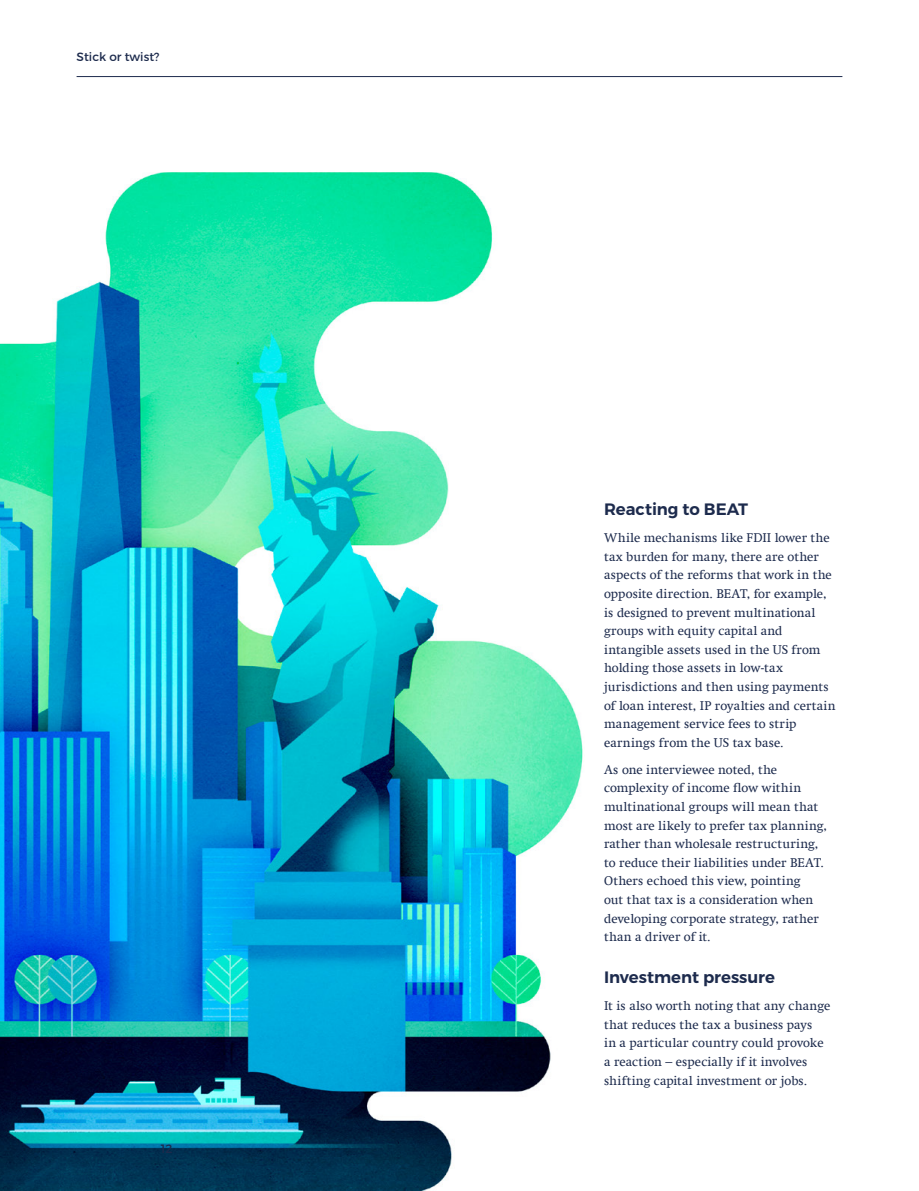
<style>
.page{position:relative;width:919px;height:1191px;background:#fff}
.page>*{position:absolute;margin:0;border:0;box-sizing:border-box;transform-origin:0 0}
.t1{font:600 16.5px "Montserrat";color:#1d2b4d}
.t2{font:12.75px/18.6px "Swift Com";letter-spacing:.01em;color:#1d2b4d}
.t3{font:12px "Montserrat";color:#1d2b4d}
</style>
<div class="page">
<img style="left:0;top:172px;width:583px;height:1019px">
<hr style="left:77px;top:76px;width:765px;height:1px;background:#1d2b4d">
<p class="t3" style="left:77px;top:50px;width:84px">Stick or twist?</p>
<p class="t3" style="left:161px;top:1141px;width:13px">12</p>
<p class="t1" style="left:604px;top:499px;width:145px">Reacting to BEAT</p>
<p class="t2" style="left:604px;top:528px;width:233px">While mechanisms like FDII lower the tax burden for many, there are other aspects of the reforms that work in the opposite direction. BEAT, for example, is designed to prevent multinational groups with equity capital and intangible assets used in the US from holding those assets in low-tax jurisdictions and then using payments of loan interest, IP royalties and certain management service fees to strip earnings from the US tax base.</p>
<p class="t2" style="left:604px;top:760px;width:224px">As one interviewee noted, the complexity of income flow within multinational groups will mean that most are likely to prefer tax planning, rather than wholesale restructuring, to reduce their liabilities under BEAT.<br>Others echoed this view, pointing<br>out that tax is a consideration when developing corporate strategy, rather than a driver of it.</p>
<p class="t1" style="left:604px;top:967px;width:172px">Investment pressure</p>
<p class="t2" style="left:604px;top:996px;width:228px">It is also worth noting that any change that reduces the tax a business pays<br>in a particular country could provoke a reaction – especially if it involves shifting capital investment or jobs.</p>
</div>
